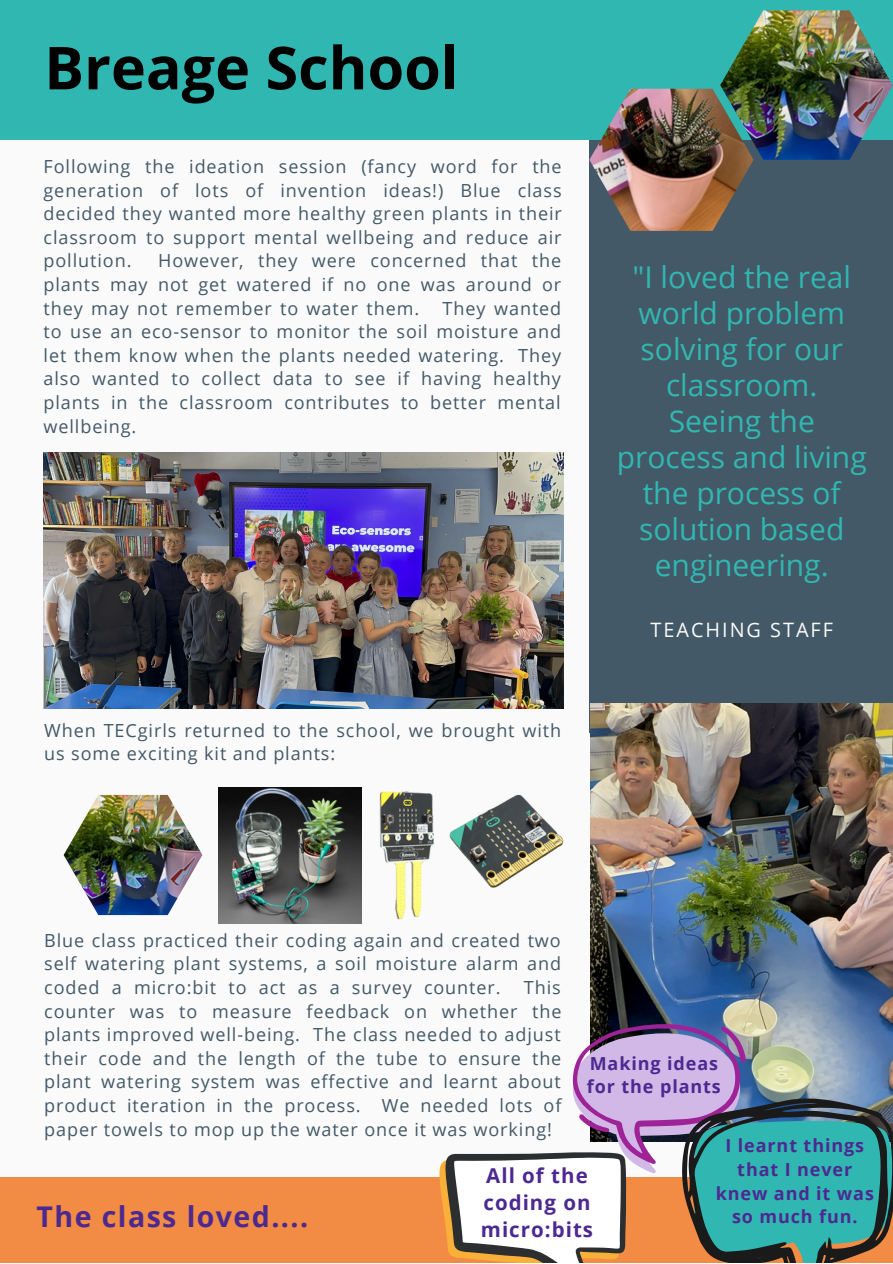
<style>
.page{position:relative;width:893px;height:1264px;background:#fff}
.page>*{position:absolute;margin:0;border:0;box-sizing:border-box;transform-origin:0 0}
.t1{font:700 59.25px "Open Sans";color:#000}
.t2{font:30px/36px "Open Sans";color:#31b7b1;text-align:center}
.t3{font:700 28.5px "Open Sans";letter-spacing:.05em;color:#4c2991}
.t4{font:700 20.4px/27px "Open Sans";letter-spacing:.05em;color:#4c2991}
.t5{font:19.8px "Open Sans";letter-spacing:.1em;color:#fafafa}
.t6{font:18px/23.5px "Open Sans";letter-spacing:.05em;color:#435967;text-align:justify}
.t7{font:700 18px/23.5px "Open Sans";letter-spacing:.05em;color:#4c2991;text-align:center}
</style>
<div class="page">
<div style="left:0;top:0;width:892px;height:1262px;background:#fafafa"></div>
<div style="left:589px;top:111px;width:303px;height:621px;background:#435967"></div>
<div style="left:0;top:1176px;width:892px;height:86px;background:#f28b43"></div>
<img style="left:590px;top:703px;width:302px;height:316px">
<img style="left:44px;top:452px;width:519px;height:257px">
<div style="left:0;top:0;width:892px;height:139px;background:#31b7b1"></div>
<img style="left:720px;top:10px;width:172px;height:150px">
<img style="left:589px;top:89px;width:164px;height:142px">
<img style="left:218px;top:787px;width:143px;height:136px">
<img style="left:379px;top:791px;width:56px;height:129px">
<img style="left:449px;top:794px;width:114px;height:94px">
<img style="left:64px;top:795px;width:138px;height:120px">
<svg style="left:439px;top:1019px;width:453px;height:243px"></svg>
<p class="t1" style="left:44px;top:26px;width:416px">Breage School</p>
<p class="t6" style="left:44px;top:154px;width:520px">Following the ideation session (fancy word for the generation of lots of invention ideas!) Blue class decided they wanted more healthy green plants in their classroom to support mental wellbeing and reduce air pollution.</p>
<p class="t6" style="left:44px;top:249px;width:519px;text-indent:115px">However, they were concerned that the plants may not get watered if no one was around or they may not remember to water them.</p>
<p class="t6" style="left:44px;top:296px;width:519px;text-indent:399px">They wanted to use an eco-sensor to monitor the soil moisture and let them know when the plants needed watering. They also wanted to collect data to see if having healthy plants in the classroom contributes to better mental wellbeing.</p>
<p class="t6" style="left:44px;top:717px;width:518px">When TECgirls returned to the school, we brought with us some exciting kit and plants:</p>
<p class="t2" style="left:616px;top:258px;width:251px">"I loved the real world problem solving for our classroom.<br>Seeing the process and living the process of solution based engineering.</p>
<p class="t5" style="left:650px;top:616px;width:184px">TEACHING STAFF</p>
<p class="t6" style="left:44px;top:928px;width:518px">Blue class practiced their coding again and created two self watering plant systems, a soil moisture alarm and coded a micro:bit to act as a survey counter.</p>
<p class="t6" style="left:44px;top:975px;width:519px;text-indent:479px">This counter was to measure feedback on whether the plants improved well-being. The class needed to adjust their code and the length of the tube to ensure the plant watering system was effective and learnt about product iteration in the process. We needed lots of paper towels to mop up the water once it was working!</p>
<p class="t7" style="left:587px;top:1051px;width:135px;text-align:left">Making ideas for the plants</p>
<p class="t7" style="left:715px;top:1133px;width:160px">I learnt things that I never knew and it was so much fun.</p>
<p class="t4" style="left:481px;top:1161px;width:114px">All of the coding on micro:bits</p>
<p class="t3" style="left:37px;top:1196px;width:273px">The class loved....</p>
</div>
